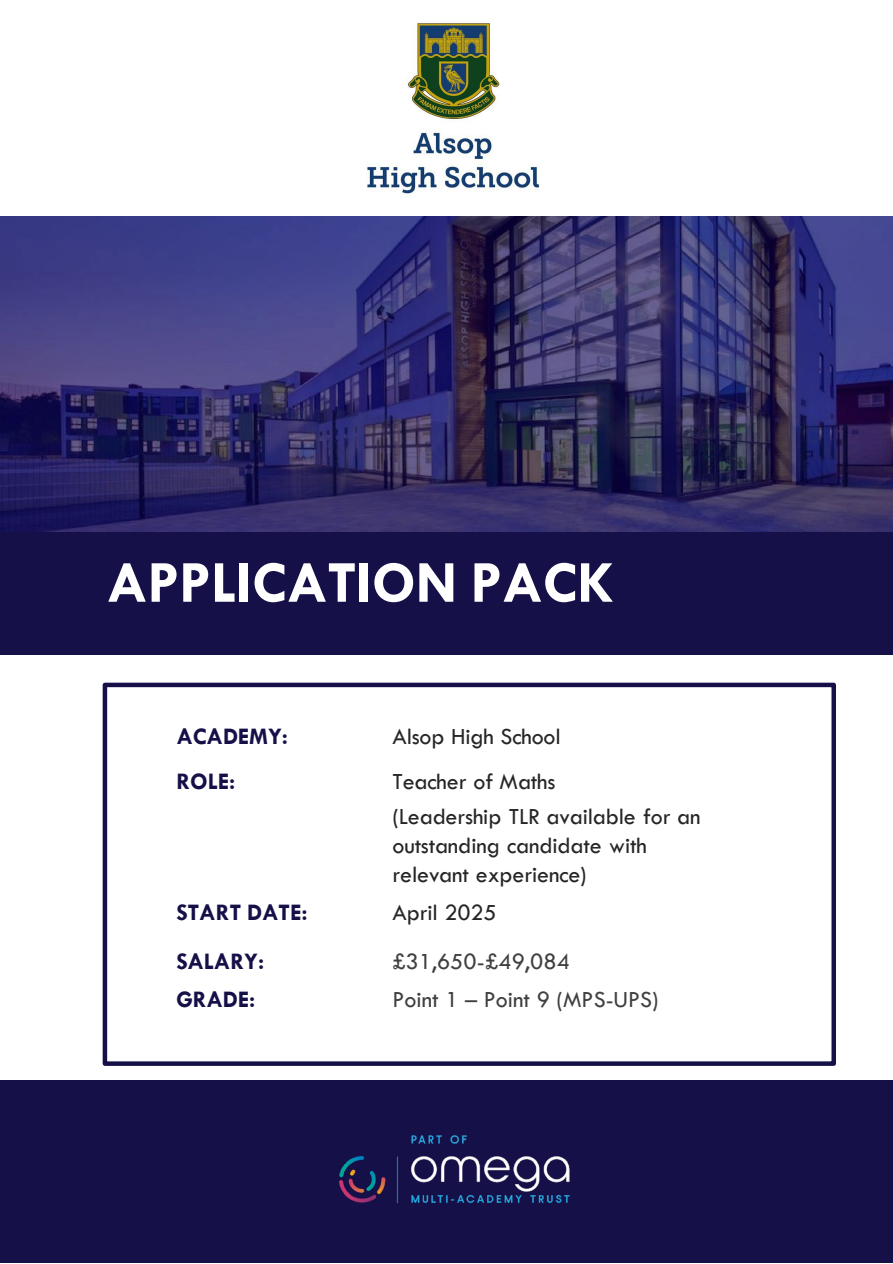
<style>
.page{position:relative;width:893px;height:1264px;background:#fff}
.page>*{position:absolute;margin:0;border:0;box-sizing:border-box;transform-origin:0 0}
.t1{font:700 60px "Tw Cen";letter-spacing:-.005em;color:#fff}
.t2{font:24px/28.8px "Tw Cen";letter-spacing:-.01em;color:#262626}
.t3{font:24px "Tw Cen";letter-spacing:.005em;color:#404040}
.t4{font:700 24px "Tw Cen";letter-spacing:-.005em;color:#161048}
</style>
<div class="page">
<div style="left:0;top:527px;width:892px;height:128px;background:#161048"></div>
<div style="left:0;top:1080px;width:892px;height:183px;background:#161048"></div>
<div style="left:103px;top:683px;width:732px;height:383px;border:4px solid #161048"></div>
<img style="left:339px;top:1135px;width:231px;height:69px">
<img style="left:0;top:216px;width:892px;height:316px">
<img style="left:367px;top:21px;width:172px;height:173px">
<h1 class="t1" style="left:106px;top:547px;width:510px">APPLICATION PACK</h1>
<p class="t4" style="left:176px;top:722px;width:113px">ACADEMY:</p>
<p class="t2" style="left:392px;top:722px;width:170px">Alsop High School</p>
<p class="t4" style="left:176px;top:767px;width:60px">ROLE:</p>
<p class="t2" style="left:392px;top:767px;width:164px">Teacher of Maths</p>
<p class="t2" style="left:392px;top:802px;width:309px">(Leadership TLR available for an outstanding candidate with relevant experience)</p>
<p class="t4" style="left:176px;top:898px;width:133px">START DATE:</p>
<p class="t2" style="left:392px;top:898px;width:106px">April 2025</p>
<p class="t4" style="left:176px;top:946px;width:89px">SALARY:</p>
<p class="t3" style="left:392px;top:946px;width:179px">£31,650-£49,084</p>
<p class="t4" style="left:176px;top:985px;width:81px">GRADE:</p>
<p class="t3" style="left:392px;top:985px;width:268px">Point 1 – Point 9 (MPS-UPS)</p>
</div>
